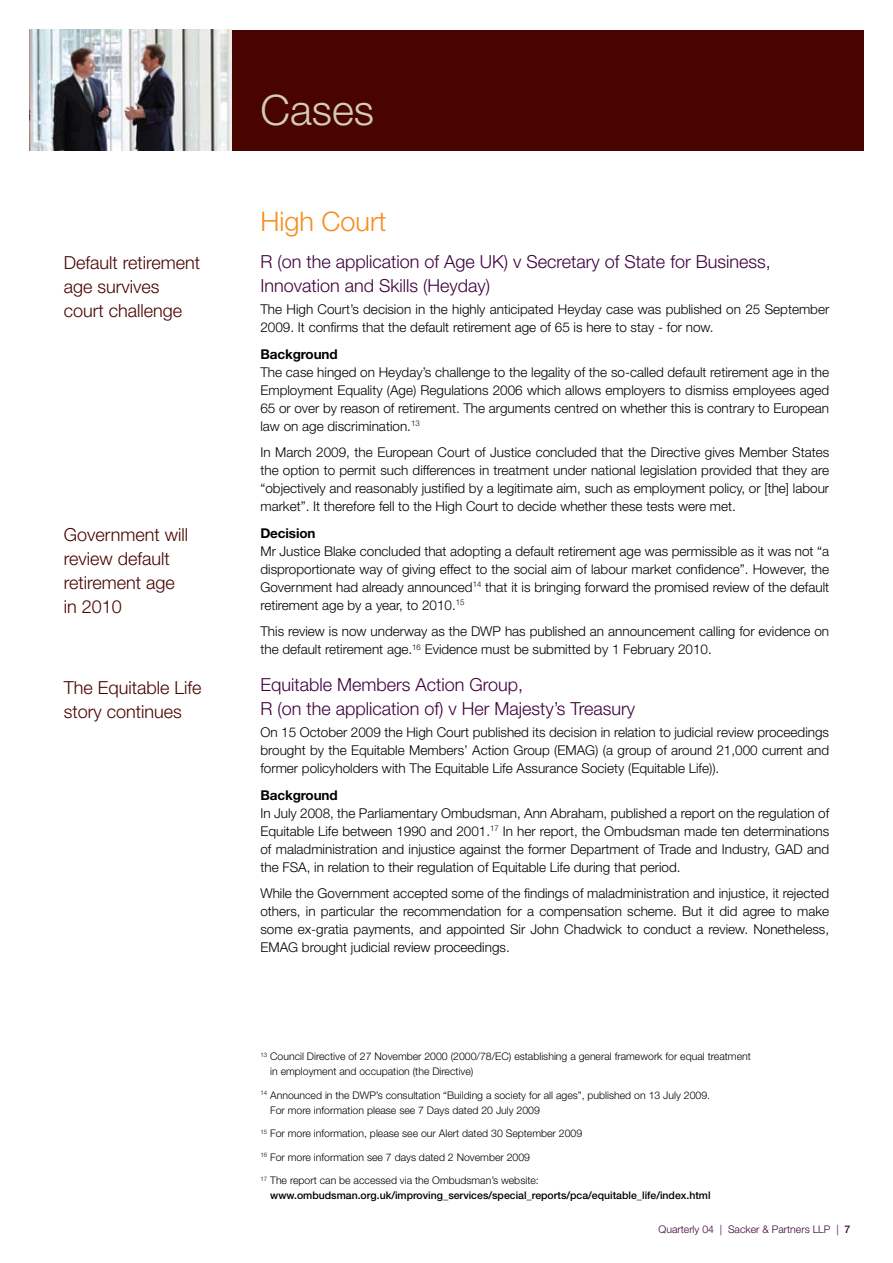
<style>
.page{position:relative;width:893px;height:1263px;background:#fff}
.page>*{position:absolute;margin:0;border:0;box-sizing:border-box;transform-origin:0 0}
.t1{font:300 42px "Helvetica Neue";color:#d3cab7}
.t2{font:300 27px "Helvetica Neue";color:#f78d1e}
.t3{font:300 18px/24px "Helvetica Neue";color:#3f003d}
.t4{font:300 18px/24px "Helvetica Neue";color:#490400}
.t5{font:300 13.5px/18px "Helvetica Neue";color:#000;text-align:justify}
.t6{font:700 13.5px "Helvetica Neue";letter-spacing:-.01em;color:#000}
.t7{font:300 10.5px/15px "Helvetica Neue";color:#000}
.t8{font:500 10.5px/15px "Helvetica Neue";color:#000}
.t9{font:300 10.5px "Helvetica Neue";color:#3f003d}
.s1{font-weight:300}
.s2{font-weight:500}
</style>
<div class="page">
<div style="left:30px;top:30px;width:833px;height:120px;background:#490400"></div>
<img style="left:30px;top:30px;width:201px;height:120px">
<h3 class="t4" style="left:64px;top:250px;width:138px">Default retirement age survives court challenge</h3>
<h3 class="t4" style="left:64px;top:522px;width:126px">Government will review default retirement age in 2010</h3>
<h3 class="t4" style="left:64px;top:675px;width:139px">The Equitable Life story continues</h3>
<h1 class="t1" style="left:260px;top:85px;width:115px">Cases</h1>
<h2 class="t2" style="left:260px;top:205px;width:128px">High Court</h2>
<h3 class="t3" style="left:260px;top:249px;width:512px">R (on the application of Age UK) v Secretary of State for Business,<br>Innovation and Skills (Heyday)</h3>
<p class="t5" style="left:260px;top:300px;width:570px">The High Court’s decision in the highly anticipated Heyday case was published on 25 September<br>2009. It confirms that the default retirement age of 65 is here to stay - for now.</p>
<p class="t6" style="left:260px;top:345px;width:79px">Background</p>
<p class="t5" style="left:260px;top:362px;width:570px">The case hinged on Heyday’s challenge to the legality of the so-called default retirement age in the Employment Equality (Age) Regulations 2006 which allows employers to dismiss employees aged 65 or over by reason of retirement. The arguments centred on whether this is contrary to European law on age discrimination.<sup>13</sup></p>
<p class="t5" style="left:260px;top:443px;width:570px">In March 2009, the European Court of Justice concluded that the Directive gives Member States the option to permit such differences in treatment under national legislation provided that they are “objectively and reasonably justified by a legitimate aim, such as employment policy, or [the] labour market”. It therefore fell to the High Court to decide whether these tests were met.</p>
<p class="t6" style="left:260px;top:524px;width:57px">Decision</p>
<p class="t5" style="left:260px;top:541px;width:570px">Mr Justice Blake concluded that adopting a default retirement age was permissible as it was not “a disproportionate way of giving effect to the social aim of labour market confidence”. However, the Government had already announced<sup>14</sup> that it is bringing forward the promised review of the default retirement age by a year, to 2010.<sup>15</sup></p>
<p class="t5" style="left:260px;top:622px;width:570px">This review is now underway as the DWP has published an announcement calling for evidence on the default retirement age.<sup>16</sup> Evidence must be submitted by 1 February 2010.</p>
<h3 class="t3" style="left:260px;top:672px;width:376px">Equitable Members Action Group,<br>R (on the application of) v Her Majesty’s Treasury</h3>
<p class="t5" style="left:260px;top:723px;width:570px">On 15 October 2009 the High Court published its decision in relation to judicial review proceedings brought by the Equitable Members’ Action Group (EMAG) (a group of around 21,000 current and former policyholders with The Equitable Life Assurance Society (Equitable Life)).</p>
<p class="t6" style="left:260px;top:786px;width:79px">Background</p>
<p class="t5" style="left:260px;top:803px;width:570px">In July 2008, the Parliamentary Ombudsman, Ann Abraham, published a report on the regulation of Equitable Life between 1990 and 2001.<sup>17</sup> In her report, the Ombudsman made ten determinations of maladministration and injustice against the former Department of Trade and Industry, GAD and the FSA, in relation to their regulation of Equitable Life during that period.</p>
<p class="t5" style="left:260px;top:884px;width:570px">While the Government accepted some of the findings of maladministration and injustice, it rejected others, in particular the recommendation for a compensation scheme. But it did agree to make some ex-gratia payments, and appointed Sir John Chadwick to conduct a review. Nonetheless, EMAG brought judicial review proceedings.</p>
<p class="t7" style="left:270px;top:1049px;width:482px;text-indent:-10px"><sup>13</sup> Council Directive of 27 November 2000 (2000/78/EC) establishing a general framework for equal treatment in employment and occupation (the Directive)</p>
<p class="t7" style="left:270px;top:1087px;width:441px;text-indent:-10px"><sup>14</sup> Announced in the DWP’s consultation “Building a society for all ages”, published on 13 July 2009.<br>For more information please see 7 Days dated 20 July 2009</p>
<p class="t7" style="left:260px;top:1126px;width:323px"><sup>15</sup> For more information, please see our Alert dated 30 September 2009</p>
<p class="t7" style="left:260px;top:1149px;width:271px"><sup>16</sup> For more information see 7 days dated 2 November 2009</p>
<p class="t8" style="left:270px;top:1173px;width:442px;text-indent:-10px"><sup>17</sup> <span class="s1">The report can be accessed via the Ombudsman’s website: </span>www.ombudsman.org.uk/improving_services/special_reports/pca/equitable_life/index.html</p>
<p class="t9" style="left:659px;top:1223px;width:193px">Quarterly 04 | Sacker &amp; Partners LLP | <span class="s2">7</span></p>
</div>
